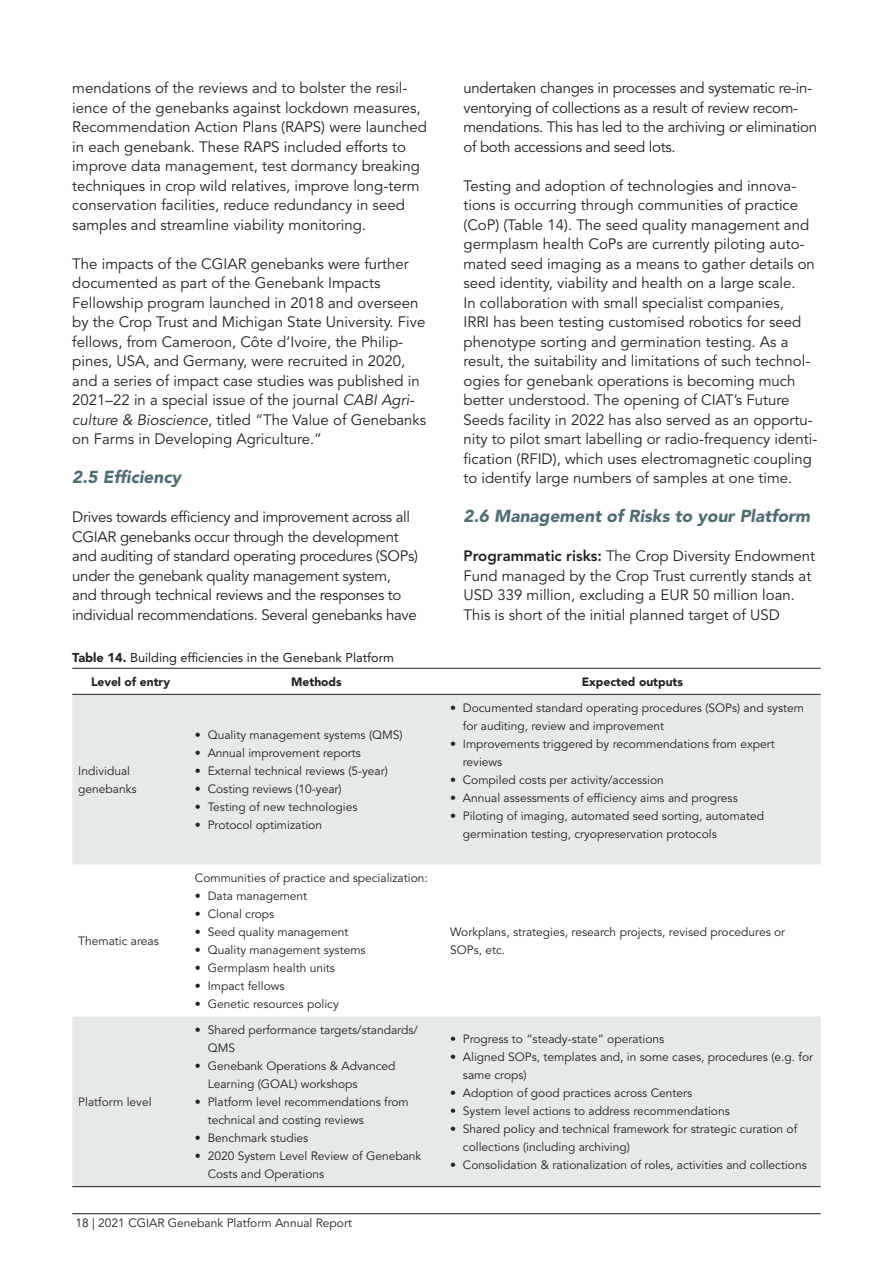
<style>
.page{position:relative;width:893px;height:1263px;background:#fff}
.page>*{position:absolute;margin:0;border:0;box-sizing:border-box;transform-origin:0 0}
.t1{font:italic 900 17.25px "Avenir LT Std";color:#4b6d73}
.t2{font:15px/19.5px "Avenir LT Std";color:#231f20}
.t3{font:15px/19.5px "Avenir LT Std";letter-spacing:-.02em;color:#231f20}
.t4{font:12.75px "Avenir LT Std";color:#231f20}
.t5{font:12px/18px "Avenir LT Std";color:#231f20}
.t6{font:900 12px "Avenir LT Std";color:#231f20}
.s1{font-style:italic}
.s2{font-weight:900}
.s3{font-weight:800}
</style>
<div class="page">
<hr style="left:72px;top:1213px;width:749px;height:1px;background:#231f20">
<svg style="left:72px;top:695px;width:749px;height:491px;fill:#e6e9ea"></svg>
<hr style="left:72px;top:668px;width:117px;height:1px;background:#231f20">
<hr style="left:189px;top:668px;width:255px;height:1px;background:#231f20">
<hr style="left:444px;top:668px;width:377px;height:1px;background:#231f20">
<hr style="left:72px;top:694px;width:117px;height:1px;background:#231f20">
<hr style="left:189px;top:694px;width:255px;height:1px;background:#231f20">
<hr style="left:444px;top:694px;width:377px;height:1px;background:#231f20">
<hr style="left:72px;top:1186px;width:117px;height:1px;background:#231f20">
<hr style="left:189px;top:1186px;width:255px;height:1px;background:#231f20">
<hr style="left:444px;top:1186px;width:377px;height:1px;background:#231f20">
<p class="t2" style="left:72px;top:79px;width:356px">mendations of the reviews and to bolster the resil&shy;ience of the genebanks against lockdown measures, Recommendation Action Plans (RAPS) were launched in each genebank. These RAPS included efforts to improve data management, test dormancy breaking techniques in crop wild relatives, improve long-term conservation facilities, reduce redundancy in seed samples and streamline viability monitoring.</p>
<p class="t2" style="left:72px;top:254px;width:355px">The impacts of the CGIAR genebanks were further documented as part of the Genebank Impacts Fellowship program launched in 2018 and overseen by the Crop Trust and Michigan State University. Five fellows, from Cameroon, Côte d’Ivoire, the Philip&shy;pines, USA, and Germany, were recruited in 2020, and a series of impact case studies was published in 2021–22 in a special issue of the journal <span class="s1">CABI Agri&shy;culture &amp; Bioscience</span>, titled “The Value of Genebanks on Farms in Developing Agriculture.”</p>
<p class="t1" style="left:72px;top:467px;width:110px">2.5 Efficiency</p>
<p class="t3" style="left:72px;top:508px;width:347px">Drives towards efficiency and improvement across all CGIAR genebanks occur through the development and auditing of standard operating procedures (SOPs) under the genebank quality management system, and through technical reviews and the responses to individual recommendations. Several genebanks have</p>
<p class="t4" style="left:72px;top:650px;width:323px"><span class="s2">Table 14.</span> Building efficiencies in the Genebank Platform</p>
<p class="t6" style="left:91px;top:674px;width:81px">Level of entry</p>
<p class="t6" style="left:291px;top:674px;width:52px">Methods</p>
<p class="t6" style="left:582px;top:674px;width:103px">Expected outputs</p>
<p class="t3" style="left:463px;top:79px;width:355px">undertaken changes in processes and systematic re-in&shy;ventorying of collections as a result of review recom&shy;mendations. This has led to the archiving or elimination of both accessions and seed lots.</p>
<p class="t2" style="left:463px;top:176px;width:356px">Testing and adoption of technologies and innova&shy;tions is occurring through communities of practice (CoP) (Table 14). The seed quality management and germplasm health CoPs are currently piloting auto&shy;mated seed imaging as a means to gather details on seed identity, viability and health on a large scale.<br>In collaboration with small specialist companies,<br>IRRI has been testing customised robotics for seed phenotype sorting and germination testing. As a result, the suitability and limitations of such technol&shy;ogies for genebank operations is becoming much better understood. The opening of CIAT’s Future Seeds facility in 2022 has also served as an opportu&shy;nity to pilot smart labelling or radio-frequency identi&shy;fication (RFID), which uses electromagnetic coupling to identify large numbers of samples at one time.</p>
<p class="t1" style="left:463px;top:506px;width:348px">2.6 Management of Risks to your Platform</p>
<p class="t2" style="left:463px;top:547px;width:353px"><span class="s3">Programmatic risks:</span> The Crop Diversity Endowment Fund managed by the Crop Trust currently stands at USD 339 million, excluding a EUR 50 million loan.<br>This is short of the initial planned target of USD</p>
<p class="t5" style="left:78px;top:762px;width:60px">Individual genebanks</p>
<p class="t5" style="left:78px;top:932px;width:82px">Thematic areas</p>
<p class="t5" style="left:78px;top:1093px;width:75px">Platform level</p>
<p class="t5" style="left:195px;top:726px;width:209px">• Quality management systems (QMS)</p>
<p class="t5" style="left:195px;top:744px;width:168px">• Annual improvement reports</p>
<p class="t5" style="left:195px;top:762px;width:194px">• External technical reviews (5-year)</p>
<p class="t5" style="left:195px;top:780px;width:148px">• Costing reviews (10-year)</p>
<p class="t5" style="left:195px;top:798px;width:164px">• Testing of new technologies</p>
<p class="t5" style="left:195px;top:816px;width:129px">• Protocol optimization</p>
<p class="t5" style="left:195px;top:869px;width:234px">Communities of practice and specialization:</p>
<p class="t5" style="left:195px;top:887px;width:114px">• Data management</p>
<p class="t5" style="left:195px;top:905px;width:81px">• Clonal crops</p>
<p class="t5" style="left:195px;top:923px;width:155px">• Seed quality management</p>
<p class="t5" style="left:195px;top:941px;width:172px">• Quality management systems</p>
<p class="t5" style="left:195px;top:959px;width:142px">• Germplasm health units</p>
<p class="t5" style="left:195px;top:977px;width:91px">• Impact fellows</p>
<p class="t5" style="left:195px;top:995px;width:145px">• Genetic resources policy</p>
<p class="t5" style="left:208px;top:1021px;width:212px;text-indent:-13px">• Shared performance targets/standards/<br>QMS</p>
<p class="t5" style="left:208px;top:1057px;width:189px;text-indent:-13px">• Genebank Operations &amp; Advanced<br>Learning (GOAL) workshops</p>
<p class="t5" style="left:208px;top:1093px;width:203px;text-indent:-13px">• Platform level recommendations from technical and costing reviews</p>
<p class="t5" style="left:195px;top:1129px;width:115px">• Benchmark studies</p>
<p class="t5" style="left:208px;top:1147px;width:215px;text-indent:-13px">• 2020 System Level Review of Genebank<br>Costs and Operations</p>
<p class="t5" style="left:76px;top:1214px;width:278px">18 | 2021 CGIAR Genebank Platform Annual Report</p>
<p class="t5" style="left:463px;top:699px;width:343px;text-indent:-13px">• Documented standard operating procedures (SOPs) and system for auditing, review and improvement</p>
<p class="t5" style="left:463px;top:735px;width:314px;text-indent:-13px">• Improvements triggered by recommendations from expert reviews</p>
<p class="t5" style="left:450px;top:771px;width:215px">• Compiled costs per activity/accession</p>
<p class="t5" style="left:450px;top:789px;width:289px">• Annual assessments of efficiency aims and progress</p>
<p class="t5" style="left:463px;top:807px;width:303px;text-indent:-13px">• Piloting of imaging, automated seed sorting, automated germination testing, cryopreservation protocols</p>
<p class="t5" style="left:450px;top:923px;width:337px">Workplans, strategies, research projects, revised procedures or<br>SOPs, etc.</p>
<p class="t5" style="left:450px;top:1030px;width:216px">• Progress to “steady-state” operations</p>
<p class="t5" style="left:463px;top:1048px;width:352px;text-indent:-13px">• Aligned SOPs, templates and, in some cases, procedures (e.g. for same crops)</p>
<p class="t5" style="left:450px;top:1084px;width:244px">• Adoption of good practices across Centers</p>
<p class="t5" style="left:450px;top:1102px;width:281px">• System level actions to address recommendations</p>
<p class="t5" style="left:463px;top:1120px;width:336px;text-indent:-13px">• Shared policy and technical framework for strategic curation of collections (including archiving)</p>
<p class="t5" style="left:450px;top:1156px;width:358px">• Consolidation &amp; rationalization of roles, activities and collections</p>
</div>
